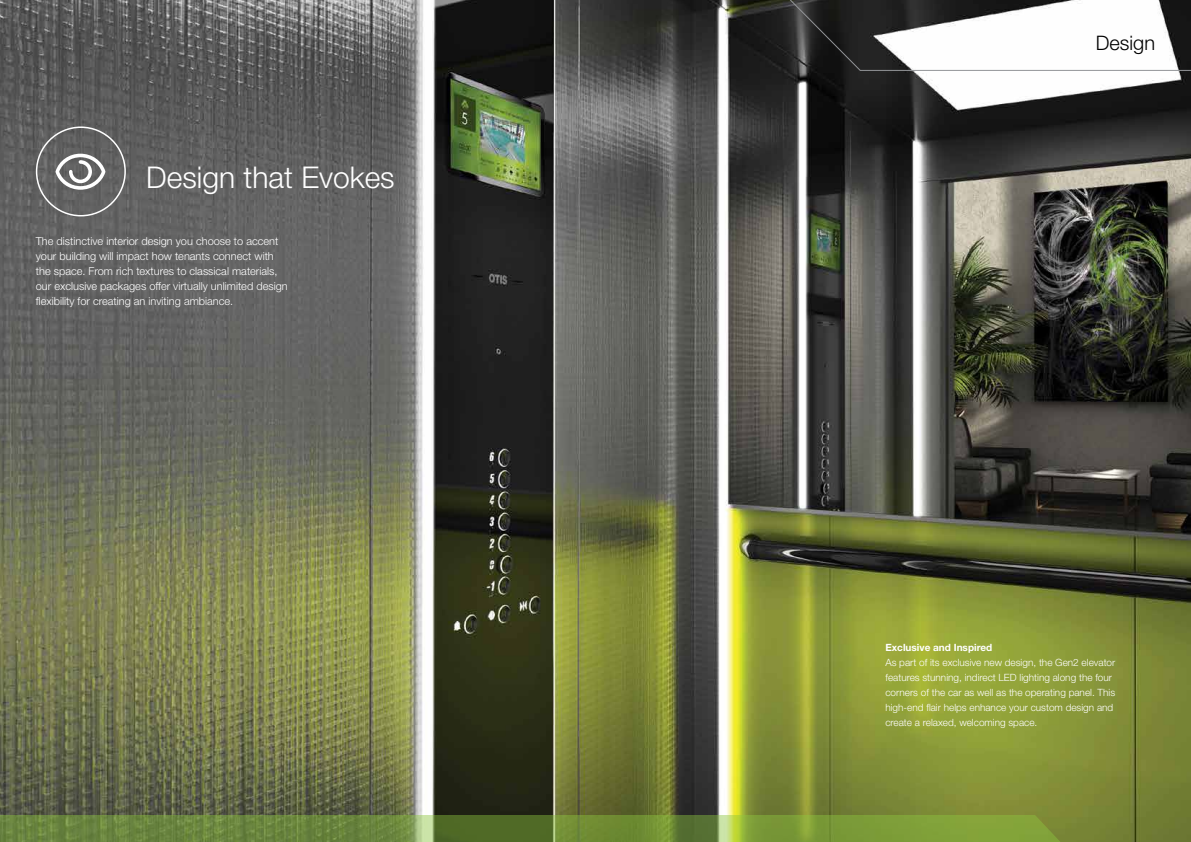
<style>
.page{position:relative;width:1191px;height:842px;background:#fff}
.page>*{position:absolute;margin:0;border:0;box-sizing:border-box;transform-origin:0 0}
.t1{font:300 30px "Helvetica Neue LT Std";color:#fff}
.t2{font:300 20px "Helvetica Neue LT Std";color:#000}
.t3{font:300 11px/15px "Helvetica Neue LT Std";color:#fff}
.t4{font:300 10px/15px "Helvetica Neue LT Std";color:#fff}
.t5{font:700 10px "Helvetica Neue LT Std";color:#fff}
</style>
<div class="page">
<img style="left:0;top:1px;width:1190px;height:841px">
<div style="left:36px;top:126px;width:90px;height:90px;border:2px solid #fff;border-radius:50%"></div>
<svg style="left:55px;top:154px;width:50px;height:36px"></svg>
<svg style="left:780px;top:1px;width:410px;height:70px"></svg>
<svg style="left:0;top:815px;width:1068px;height:27px;background:#718d3b"></svg>
<h1 class="t1" style="left:146px;top:159px;width:250px">Design that Evokes</h1>
<p class="t3" style="left:36px;top:234px;width:253px">The distinctive interior design you choose to accent your building will impact how tenants connect with the space. From rich textures to classical materials, our exclusive packages offer virtually unlimited design flexibility for creating an inviting ambiance.</p>
<h2 class="t2" style="left:1095px;top:31px;width:61px">Design</h2>
<p class="t5" style="left:885px;top:642px;width:108px">Exclusive and Inspired</p>
<p class="t4" style="left:885px;top:655px;width:231px">As part of its exclusive new design, the Gen2 elevator features stunning, indirect LED lighting along the four corners of the car as well as the operating panel. This high-end flair helps enhance your custom design and create a relaxed, welcoming space.</p>
</div>
